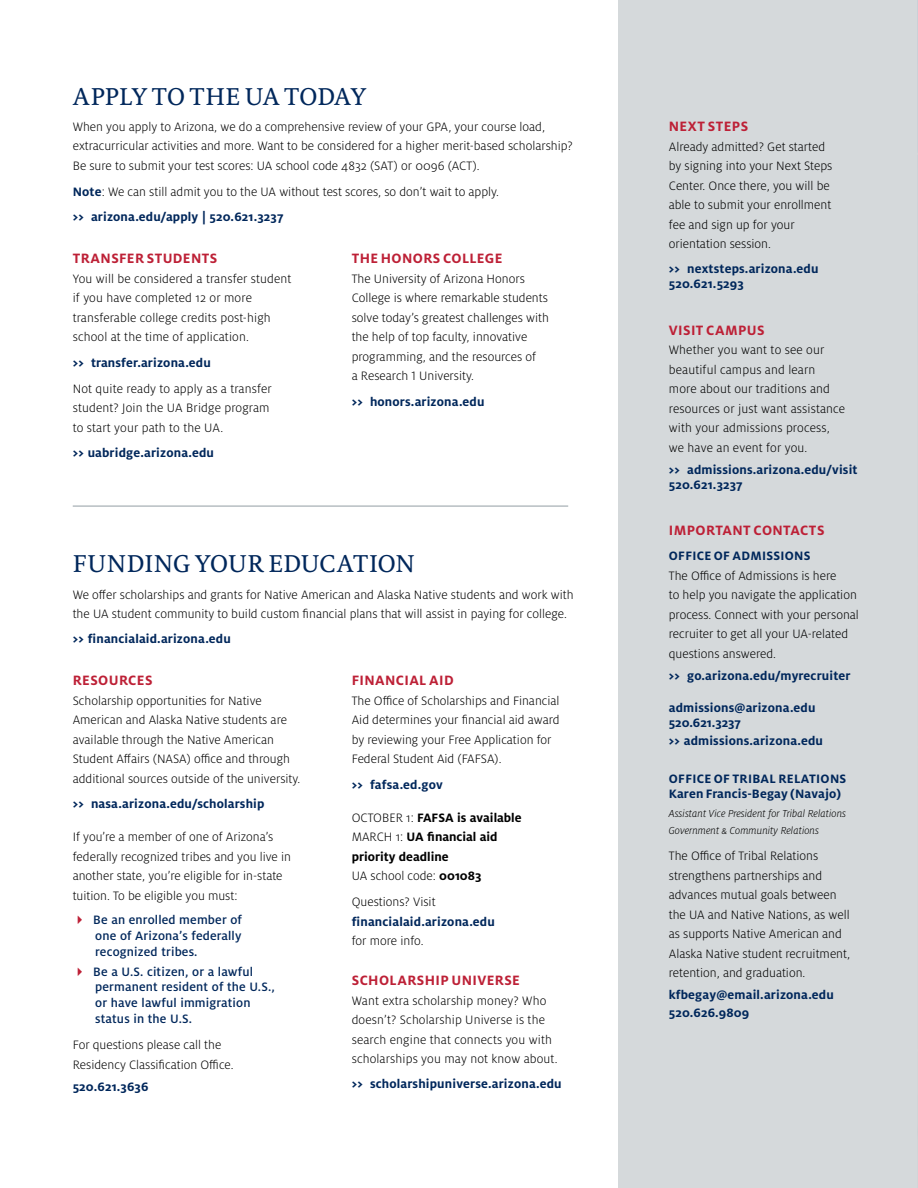
<style>
.page{position:relative;width:918px;height:1188px;background:#fff}
.page>*{position:absolute;margin:0;border:0;box-sizing:border-box;transform-origin:0 0}
.t1{font:27px "Milo Serif OT Text";color:#00275b}
.t2{font:700 15px "Milo OT";letter-spacing:.025em;color:#bd2036}
.t3{font:300 13.5px/19.5px "Milo OT";color:#000}
.t4{font:700 13.5px/15px "Milo OT";letter-spacing:.01em;color:#00275b}
.t5{font:500 13.5px/15.8px "Milo OT";letter-spacing:.01em;color:#00275b;text-align:justify}
.t6{font:700 13.5px/19.5px "Milo OT";color:#000}
.t7{font:italic 300 11.25px/16.5px "Milo OT";color:#000}
.s1{font-weight:700;color:#00275b}
.s2{color:#bd2036}
.s3{font-weight:300}
</style>
<div class="page">
<div style="left:618px;top:0;width:300px;height:1188px;background:#d1d5d7"></div>
<hr style="left:73px;top:505px;width:495px;height:2px;background:#b6bec2">
<h1 class="t1" style="left:73px;top:82px;width:295px">APPLY TO THE UA TODAY</h1>
<p class="t3" style="left:73px;top:117px;width:502px">When you apply to Arizona, we do a comprehensive review of your GPA, your course load, extracurricular activities and more. Want to be considered for a higher merit-based scholarship?<br>Be sure to submit your test scores: UA school code 4832 (SAT) or 0096 (ACT).</p>
<p class="t3" style="left:73px;top:179px;width:428px;line-height:25.3px"><span class="s1">Note</span>: We can still admit you to the UA without test scores, so don’t wait to apply. <span class="s1">&gt;&gt; arizona.edu/apply | 520.621.3237</span></p>
<p class="t2" style="left:73px;top:250px;width:146px">TRANSFER STUDENTS</p>
<p class="t3" style="left:73px;top:269px;width:220px">You will be considered a transfer student if you have completed 12 or more transferable college credits post-high school at the time of application.</p>
<p class="t4" style="left:73px;top:355px;width:140px">&gt;&gt; transfer.arizona.edu</p>
<p class="t3" style="left:73px;top:379px;width:201px">Not quite ready to apply as a transfer student? Join the UA Bridge program to start your path to the UA.</p>
<p class="t4" style="left:73px;top:445px;width:143px">&gt;&gt; uabridge.arizona.edu</p>
<p class="t2" style="left:352px;top:250px;width:152px">THE HONORS COLLEGE</p>
<p class="t3" style="left:352px;top:269px;width:199px">The University of Arizona Honors College is where remarkable students solve today’s greatest challenges with the help of top faculty, innovative programming, and the resources of<br>a Research 1 University.</p>
<p class="t4" style="left:352px;top:394px;width:134px">&gt;&gt; honors.arizona.edu</p>
<h1 class="t1" style="left:73px;top:549px;width:344px">FUNDING YOUR EDUCATION</h1>
<p class="t3" style="left:73px;top:585px;width:502px">We offer scholarships and grants for Native American and Alaska Native students and work with the UA student community to build custom financial plans that will assist in paying for college.</p>
<p class="t4" style="left:73px;top:632px;width:160px">&gt;&gt; financialaid.arizona.edu</p>
<p class="t2" style="left:73px;top:672px;width:81px">RESOURCES</p>
<p class="t3" style="left:73px;top:691px;width:229px">Scholarship opportunities for Native American and Alaska Native students are available through the Native American Student Affairs (NASA) office and through additional sources outside of the university.</p>
<p class="t4" style="left:73px;top:796px;width:193px">&gt;&gt; nasa.arizona.edu/scholarship</p>
<p class="t3" style="left:73px;top:827px;width:220px">If you’re a member of one of Arizona’s federally recognized tribes and you live in another state, you’re eligible for in-state tuition. To be eligible you must:</p>
<p class="t5" style="left:95px;top:912px;width:148px;text-indent:-23px"><span class="s2">✔</span> Be an enrolled member of one of Arizona’s federally recognized tribes.</p>
<p class="t5" style="left:95px;top:964px;width:181px;text-align:left;text-indent:-23px"><span class="s2">✔</span> Be a U.S. citizen, or a lawful permanent resident of the U.S., or have lawful immigration status in the U.S.</p>
<p class="t3" style="left:73px;top:1035px;width:162px">For questions please call the<br>Residency Classification Office.</p>
<p class="t4" style="left:73px;top:1079px;width:77px">520.621.3636</p>
<p class="t2" style="left:352px;top:672px;width:103px">FINANCIAL AID</p>
<p class="t3" style="left:352px;top:691px;width:210px">The Office of Scholarships and Financial Aid determines your financial aid award by reviewing your Free Application for Federal Student Aid (FAFSA).</p>
<p class="t4" style="left:352px;top:777px;width:93px">&gt;&gt; fafsa.ed.gov</p>
<p class="t6" style="left:352px;top:808px;width:171px"><span class="s3">OCTOBER 1:</span> FAFSA is available<br><span class="s3">MARCH 1:</span> UA financial aid priority deadline<br><span class="s3">UA school code:</span> 001083</p>
<p class="t3" style="left:352px;top:893px;width:85px">Questions? Visit</p>
<p class="t4" style="left:352px;top:914px;width:145px">financialaid.arizona.edu</p>
<p class="t3" style="left:352px;top:932px;width:73px">for more info.</p>
<p class="t2" style="left:352px;top:972px;width:170px">SCHOLARSHIP UNIVERSE</p>
<p class="t3" style="left:352px;top:991px;width:207px">Want extra scholarship money? Who doesn’t? Scholarship Universe is the search engine that connects you with scholarships you may not know about.</p>
<p class="t4" style="left:352px;top:1077px;width:211px">&gt;&gt; scholarshipuniverse.arizona.edu</p>
<p class="t2" style="left:669px;top:118px;width:81px">NEXT STEPS</p>
<p class="t3" style="left:669px;top:137px;width:165px">Already admitted? Get started by signing into your Next Steps<br>Center. Once there, you will be able to submit your enrollment fee and sign up for your orientation session.</p>
<p class="t4" style="left:669px;top:261px;width:151px">&gt;&gt; nextsteps.arizona.edu<br>520.621.5293</p>
<p class="t2" style="left:669px;top:321px;width:97px">VISIT CAMPUS</p>
<p class="t3" style="left:669px;top:340px;width:178px">Whether you want to see our beautiful campus and learn more about our traditions and resources or just want assistance with your admissions process, we have an event for you.</p>
<p class="t4" style="left:669px;top:462px;width:190px">&gt;&gt; admissions.arizona.edu/visit<br>520.621.3237</p>
<p class="t2" style="left:669px;top:522px;width:157px">IMPORTANT CONTACTS</p>
<p class="t4" style="left:669px;top:549px;width:143px">OFFICE OF ADMISSIONS</p>
<p class="t3" style="left:669px;top:566px;width:192px">The Office of Admissions is here<br>to help you navigate the application process. Connect with your personal recruiter to get all your UA-related questions answered.</p>
<p class="t4" style="left:669px;top:668px;width:183px">&gt;&gt; go.arizona.edu/myrecruiter</p>
<p class="t4" style="left:669px;top:700px;width:148px">admissions@arizona.edu<br>520.621.3237</p>
<p class="t4" style="left:669px;top:733px;width:156px">&gt;&gt; admissions.arizona.edu</p>
<p class="t4" style="left:669px;top:771px;width:179px">OFFICE OF TRIBAL RELATIONS<br>Karen Francis-Begay (Navajo)</p>
<p class="t7" style="left:669px;top:806px;width:179px">Assistant Vice President for Tribal Relations<br>Government &amp; Community Relations</p>
<p class="t3" style="left:669px;top:846px;width:183px">The Office of Tribal Relations strengthens partnerships and advances mutual goals between the UA and Native Nations, as well as supports Native American and<br>Alaska Native student recruitment, retention, and graduation.</p>
<p class="t4" style="left:669px;top:986px;width:166px;line-height:18px">kfbegay@email.arizona.edu<br>520.626.9809</p>
</div>
